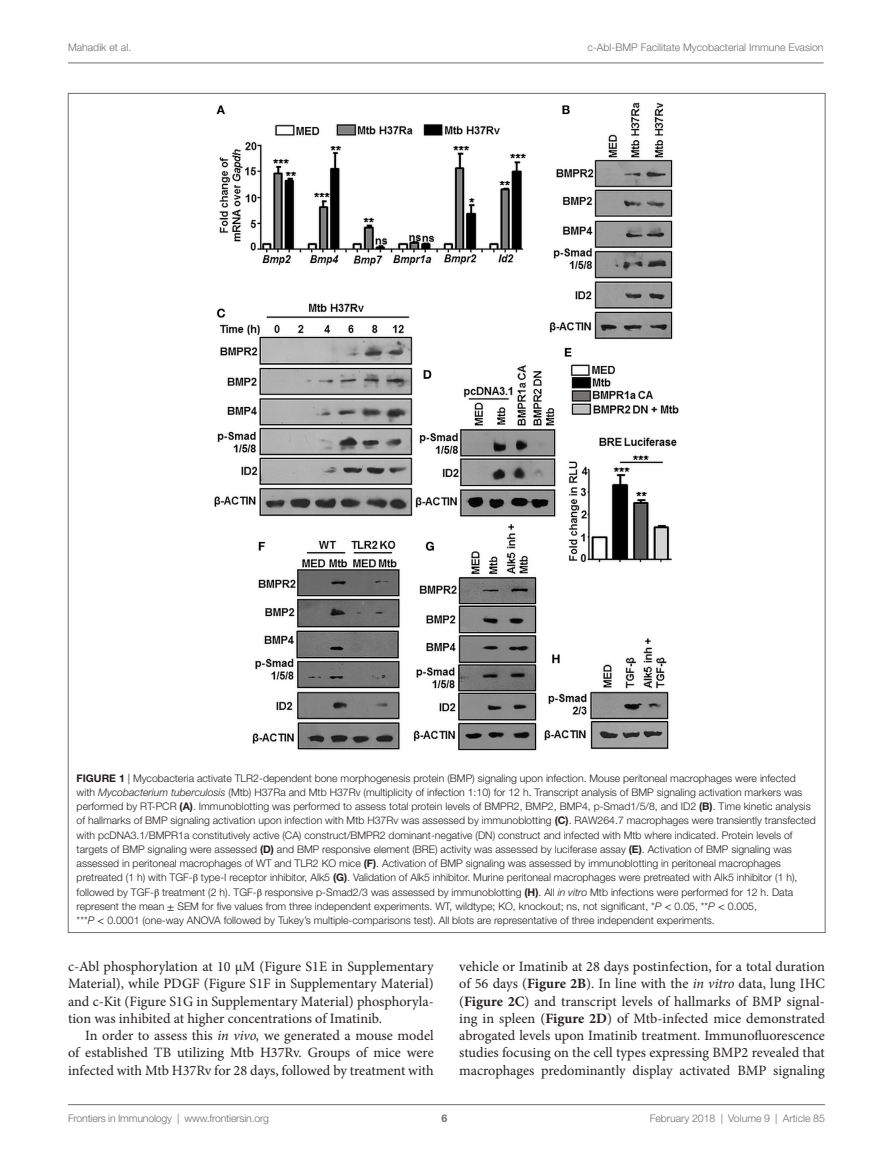
<style>
.page{position:relative;width:893px;height:1170px;background:#fff}
.page>*{position:absolute;margin:0;border:0;box-sizing:border-box;transform-origin:0 0}
.t1{font:14.25px/17.2px "Minion Pro";color:#231f20;text-align:justify}
.t2{font:300 10.5px/14.2px "Helvetica Neue LT Std";color:#231f20}
.t3{font:300 10.5px "Helvetica Neue LT Std";color:#6c6d70}
.t4{font:700 10.5px "Helvetica Neue LT Std";color:#6c6d70}
.s1{font-weight:700}
.s2{font-style:italic}
.s3{font-family:"STIX General";font-weight:400}
</style>
<div class="page">
<img style="left:214px;top:102px;width:465px;height:649px">
<hr style="left:68px;top:63px;width:756px;height:1px;background:#6c6d70">
<hr style="left:68px;top:1104px;width:757px;height:1px;background:#6c6d70">
<p class="t3" style="left:68px;top:41px;width:65px">Mahadik et al.</p>
<p class="t3" style="left:588px;top:41px;width:237px">c-Abl-BMP Facilitate Mycobacterial Immune Evasion</p>
<p class="t2" style="left:77px;top:770px;width:740px"><span class="s1">FIGURE 1</span> | Mycobacteria activate TLR2-dependent bone morphogenesis protein (BMP) signaling upon infection. Mouse peritoneal macrophages were infected with <span class="s2">Mycobacterium tuberculosis</span> (Mtb) H37Ra and Mtb H37Rv (multiplicity of infection 1:10) for 12 h. Transcript analysis of BMP signaling activation markers was performed by RT-PCR <span class="s1">(A)</span>. Immunoblotting was performed to assess total protein levels of BMPR2, BMP2, BMP4, p-Smad1/5/8, and ID2 <span class="s1">(B)</span>. Time kinetic analysis of hallmarks of BMP signaling activation upon infection with Mtb H37Rv was assessed by immunoblotting <span class="s1">(C)</span>. RAW264.7 macrophages were transiently transfected with pcDNA3.1/BMPR1a constitutively active (CA) construct/BMPR2 dominant-negative (DN) construct and infected with Mtb where indicated. Protein levels of targets of BMP signaling were assessed <span class="s1">(D)</span> and BMP responsive element (BRE) activity was assessed by luciferase assay <span class="s1">(E)</span>. Activation of BMP signaling was assessed in peritoneal macrophages of WT and TLR2 KO mice <span class="s1">(F)</span>. Activation of BMP signaling was assessed by immunoblotting in peritoneal macrophages pretreated (1 h) with TGF-<span class="s3">β</span> type-I receptor inhibitor, Alk5 <span class="s1">(G)</span>. Validation of Alk5 inhibitor. Murine peritoneal macrophages were pretreated with Alk5 inhibitor (1 h), followed by TGF-<span class="s3">β</span> treatment (2 h). TGF-<span class="s3">β</span> responsive p-Smad2/3 was assessed by immunoblotting <span class="s1">(H)</span>. All <span class="s2">in vitro</span> Mtb infections were performed for 12 h. Data represent the mean <span class="s3">±</span> SEM for five values from three independent experiments. WT, wildtype; KO, knockout; ns, not significant, *<span class="s2">P</span> <span class="s3">&lt;</span> 0.05, **<span class="s2">P</span> <span class="s3">&lt;</span> 0.005,<br>***<span class="s2">P</span> <span class="s3">&lt;</span> 0.0001 (one-way ANOVA followed by Tukey’s multiple-comparisons test). All blots are representative of three independent experiments.</p>
<p class="t1" style="left:68px;top:957px;width:367px">c-Abl phosphorylation at 10 µM (Figure S1E in Supplementary Material), while PDGF (Figure S1F in Supplementary Material) and c-Kit (Figure S1G in Supplementary Material) phosphoryla&shy;tion was inhibited at higher concentrations of Imatinib.</p>
<h1 class="t1" style="left:68px;top:1026px;width:367px;text-indent:17px">In order to assess this <span class="s2">in vivo,</span> we generated a mouse model of established TB utilizing Mtb H37Rv. Groups of mice were infected with Mtb H37Rv for 28 days, followed by treatment with</h1>
<p class="t1" style="left:459px;top:957px;width:367px">vehicle or Imatinib at 28 days postinfection, for a total duration of 56 days (<span class="s1">Figure 2B</span>). In line with the <span class="s2">in vitro</span> data, lung IHC (<span class="s1">Figure 2C</span>) and transcript levels of hallmarks of BMP signal&shy;ing in spleen (<span class="s1">Figure 2D</span>) of Mtb-infected mice demonstrated abrogated levels upon Imatinib treatment. Immunofluorescence studies focusing on the cell types expressing BMP2 revealed that macrophages predominantly display activated BMP signaling</p>
<p class="t3" style="left:68px;top:1111px;width:203px">Frontiers in Immunology | www.frontiersin.org</p>
<p class="t3" style="left:650px;top:1111px;width:177px">February 2018 | Volume 9 | Article 85</p>
<p class="t4" style="left:441px;top:1111px;width:7px">6</p>
</div>
